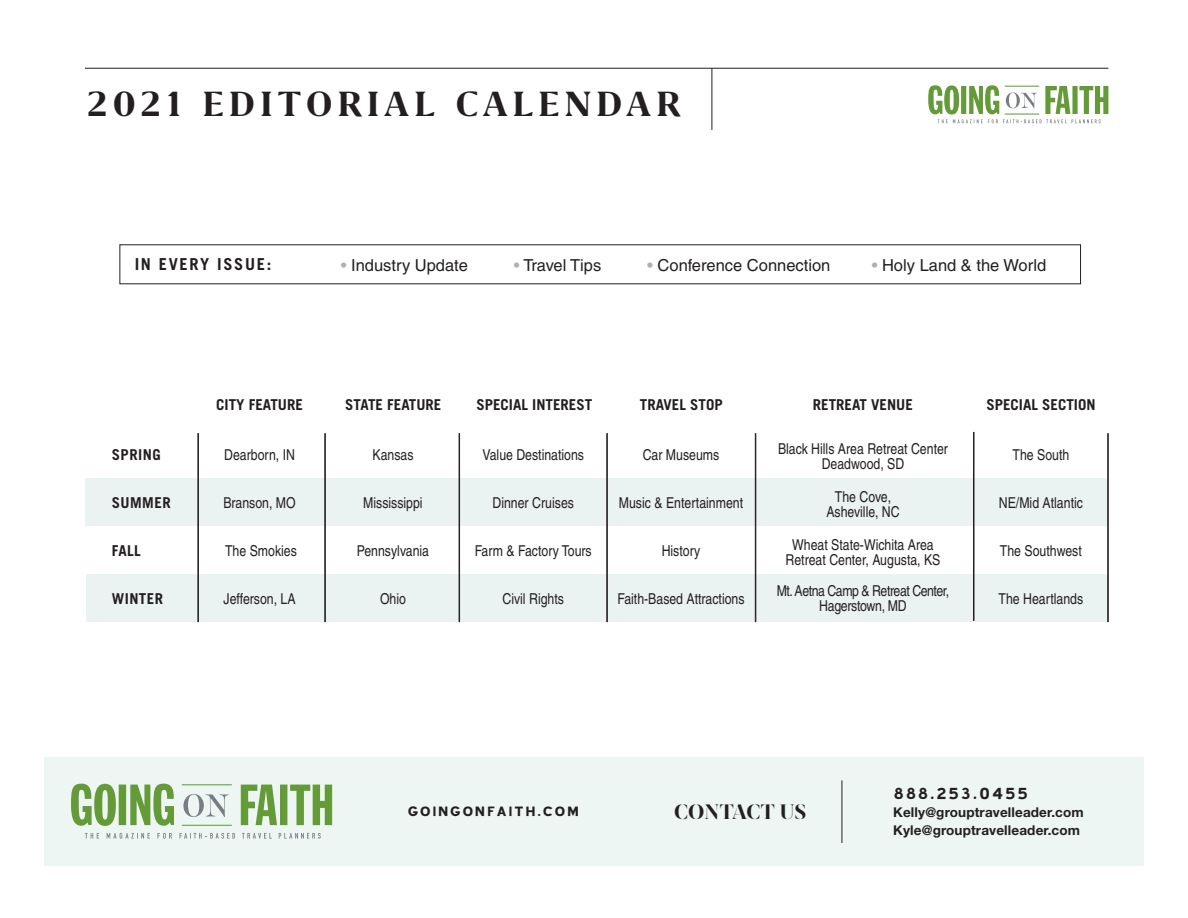
<style>
.page{position:relative;width:1188px;height:918px;background:#fff}
.page>*{position:absolute;margin:0;border:0;box-sizing:border-box;transform-origin:0 0}
.t1{font:700 40.5px "Grifo S";letter-spacing:.12em;color:#231f20}
.t2{font:900 22.5px "Revista Stencil";letter-spacing:.01em;color:#231f20}
.t3{font:700 19.5px "Blue Highway";letter-spacing:.06em;color:#231f20}
.t4{font:16.5px "Helvetica";color:#231f20}
.t5{font:700 16.5px "Blue Highway";letter-spacing:.06em;color:#231f20}
.t6{font:700 16.5px "Trade Gothic";letter-spacing:.1em;color:#231f20}
.t7{font:condensed 15px/15px "Helvetica";color:#231f20;text-align:center}
.t8{font:700 15px "Trade Gothic";color:#231f20}
.t9{font:condensed 15px/15px "Helvetica";letter-spacing:-.03em;color:#231f20;text-align:center}
.t10{font:700 13.5px/17.7px "Helvetica Neue";letter-spacing:.01em;color:#231f20}
.s1{color:#abb2b0}
</style>
<div class="page">
<div style="left:85px;top:479px;width:1023px;height:47px;background:#eaf3f1"></div>
<div style="left:86px;top:574px;width:1022px;height:48px;background:#eaf3f1"></div>
<hr style="left:198px;top:433px;width:1px;height:189px;background:#231f20">
<hr style="left:325px;top:433px;width:1px;height:189px;background:#231f20">
<hr style="left:459px;top:433px;width:1px;height:189px;background:#231f20">
<hr style="left:607px;top:433px;width:1px;height:189px;background:#231f20">
<hr style="left:756px;top:433px;width:1px;height:189px;background:#231f20">
<hr style="left:755px;top:433px;width:1px;height:189px;background:#231f20">
<hr style="left:974px;top:432px;width:1px;height:189px;background:#231f20">
<hr style="left:973px;top:432px;width:1px;height:189px;background:#231f20">
<hr style="left:1108px;top:433px;width:1px;height:189px;background:#231f20">
<hr style="left:1107px;top:433px;width:1px;height:189px;background:#231f20">
<hr style="left:85px;top:68px;width:1023px;height:1px;background:#231f20">
<svg style="left:928px;top:85px;width:180px;height:38px"></svg>
<hr style="left:1005px;top:86px;width:34px;height:1px;background:#5c9731">
<hr style="left:1005px;top:114px;width:34px;height:1px;background:#5c9731">
<div style="left:44px;top:757px;width:1100px;height:109px;background:#edf6f3"></div>
<hr style="left:842px;top:780px;width:1px;height:63px;background:#231f20">
<svg style="left:242px;top:833px;width:79px;height:6px"></svg>
<svg style="left:241px;top:785px;width:91px;height:40px"></svg>
<svg style="left:180px;top:833px;width:55px;height:6px"></svg>
<svg style="left:85px;top:833px;width:87px;height:6px"></svg>
<svg style="left:71px;top:784px;width:103px;height:42px"></svg>
<svg style="left:183px;top:794px;width:46px;height:23px"></svg>
<hr style="left:182px;top:785px;width:50px;height:1px;background:#5c9731">
<hr style="left:182px;top:825px;width:50px;height:1px;background:#5c9731">
<hr style="left:712px;top:68px;width:1px;height:62px;background:#231f20">
<h1 class="t1" style="left:88px;top:82px;width:594px">2021 EDITORIAL CALENDAR</h1>
<p class="t6" style="left:135px;top:254px;width:138px">IN EVERY ISSUE:</p>
<p class="t4" style="left:341px;top:255px;width:129px"><span class="s1">•</span> Industry Update</p>
<p class="t4" style="left:514px;top:255px;width:89px"><span class="s1">•</span> Travel Tips</p>
<p class="t4" style="left:647px;top:255px;width:185px"><span class="s1">•</span> Conference Connection</p>
<p class="t4" style="left:872px;top:255px;width:176px"><span class="s1">•</span> Holy Land &amp; the World</p>
<p class="t8" style="left:112px;top:445px;width:50px">SPRING</p>
<p class="t8" style="left:112px;top:493px;width:60px">SUMMER</p>
<p class="t8" style="left:112px;top:541px;width:31px">FALL</p>
<p class="t8" style="left:112px;top:589px;width:53px">WINTER</p>
<p class="t8" style="left:216px;top:396px;width:88px">CITY FEATURE</p>
<p class="t8" style="left:345px;top:396px;width:98px">STATE FEATURE</p>
<p class="t8" style="left:476px;top:396px;width:117px">SPECIAL INTEREST</p>
<p class="t8" style="left:640px;top:396px;width:84px">TRAVEL STOP</p>
<p class="t8" style="left:813px;top:396px;width:102px">RETREAT VENUE</p>
<p class="t8" style="left:986px;top:396px;width:111px">SPECIAL SECTION</p>
<p class="t7" style="left:224px;top:447px;width:72px">Dearborn, IN</p>
<p class="t7" style="left:223px;top:495px;width:74px">Branson, MO</p>
<p class="t7" style="left:225px;top:543px;width:73px">The Smokies</p>
<p class="t7" style="left:224px;top:591px;width:74px">Jefferson, LA</p>
<p class="t7" style="left:778px;top:441px;width:171px">Black Hills Area Retreat Center<br>Deadwood, SD</p>
<p class="t7" style="left:826px;top:489px;width:75px">The Cove,<br>Asheville, NC</p>
<p class="t7" style="left:786px;top:537px;width:156px">Wheat State-Wichita Area<br>Retreat Center, Augusta, KS</p>
<p class="t9" style="left:777px;top:583px;width:174px">Mt. Aetna Camp &amp; Retreat Center,<br>Hagerstown, MD</p>
<p class="t7" style="left:643px;top:447px;width:78px">Car Museums</p>
<p class="t7" style="left:619px;top:495px;width:126px">Music &amp; Entertainment</p>
<p class="t7" style="left:662px;top:543px;width:40px">History</p>
<p class="t7" style="left:617px;top:591px;width:129px">Faith-Based Attractions</p>
<p class="t7" style="left:1013px;top:447px;width:58px">The South</p>
<p class="t7" style="left:999px;top:495px;width:86px">NE/Mid Atlantic</p>
<p class="t7" style="left:1000px;top:543px;width:83px">The Southwest</p>
<p class="t7" style="left:999px;top:591px;width:86px">The Heartlands</p>
<p class="t7" style="left:372px;top:447px;width:43px">Kansas</p>
<p class="t7" style="left:363px;top:495px;width:61px">Mississippi</p>
<p class="t7" style="left:357px;top:543px;width:74px">Pennsylvania</p>
<p class="t7" style="left:380px;top:591px;width:27px">Ohio</p>
<p class="t7" style="left:482px;top:447px;width:103px">Value Destinations</p>
<p class="t7" style="left:492px;top:495px;width:83px">Dinner Cruises</p>
<p class="t7" style="left:475px;top:543px;width:119px">Farm &amp; Factory Tours</p>
<p class="t7" style="left:503px;top:591px;width:63px">Civil Rights</p>
<p class="t5" style="left:407px;top:803px;width:173px">GOINGONFAITH.COM</p>
<h2 class="t2" style="left:674px;top:799px;width:134px">CONTACT US</h2>
<h3 class="t3" style="left:893px;top:784px;width:136px">888.253.0455</h3>
<p class="t10" style="left:893px;top:803px;width:192px">Kelly@grouptravelleader.com<br>Kyle@grouptravelleader.com</p>
</div>
